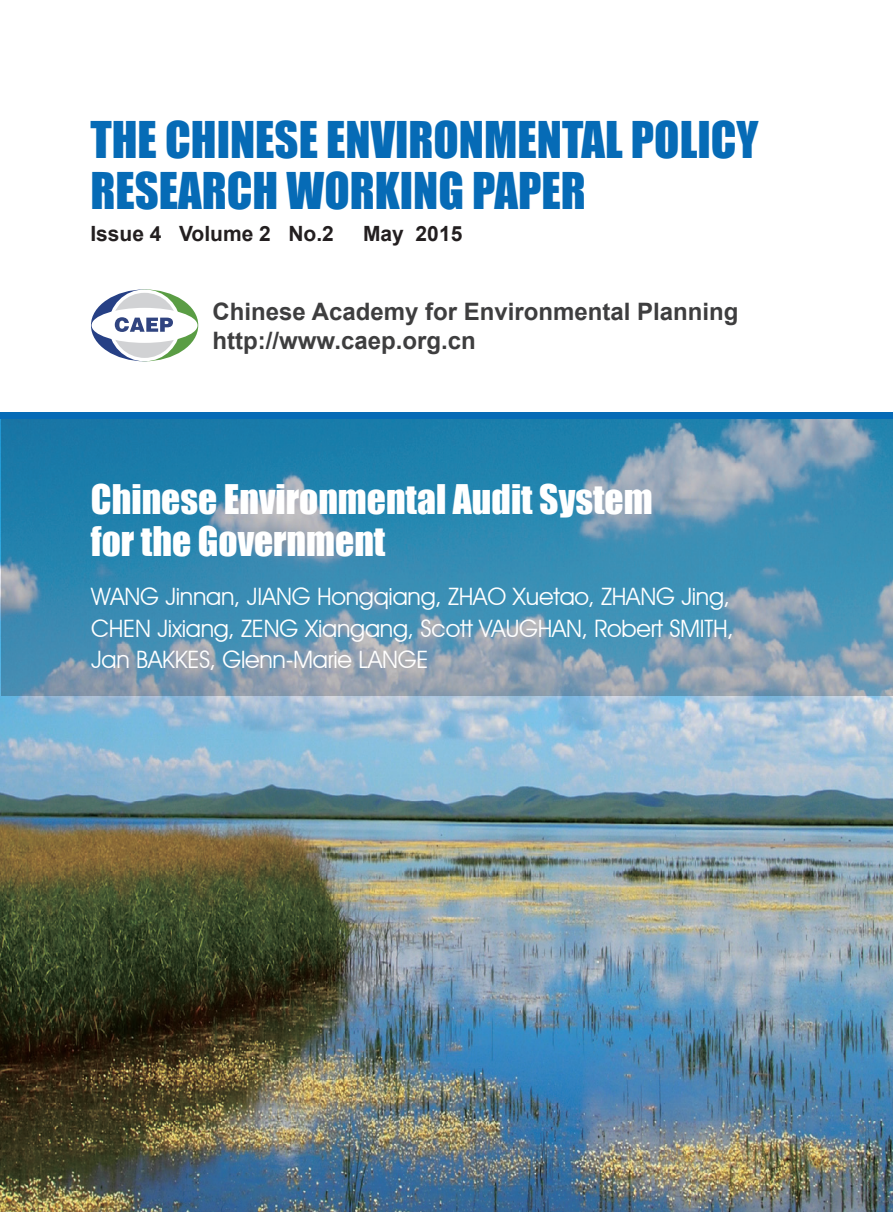
<style>
.page{position:relative;width:893px;height:1212px;background:#fff}
.page>*{position:absolute;margin:0;border:0;box-sizing:border-box;transform-origin:0 0}
.t1{font:46.5px "Impact";color:#066bb6}
.t2{font:37.5px "Impact";color:#fff}
.t3{font:24px "Avant Garde IT Cby BT";letter-spacing:-.01em;color:#fff}
.t4{font:700 24px "Arial";color:#3e3e3f}
.t5{font:700 21px "Arial";color:#231f20}
</style>
<div class="page">
<img style="left:0;top:419px;width:893px;height:793px">
<svg style="left:2px;top:419px;width:891px;height:276px;background:#4d90b1"></svg>
<svg style="left:91px;top:289px;width:107px;height:72px"></svg>
<div style="left:0;top:412px;width:893px;height:7px;background:#066bb6"></div>
<p class="t1" style="left:90px;top:104px;width:670px">THE CHINESE ENVIRONMENTAL POLICY</p>
<p class="t1" style="left:90px;top:155px;width:497px">RESEARCH WORKING PAPER</p>
<p class="t5" style="left:90px;top:220px;width:245px">Issue 4 Volume 2 No.2</p>
<p class="t5" style="left:363px;top:220px;width:101px">May 2015</p>
<p class="t4" style="left:213px;top:296px;width:527px">Chinese Academy for Environmental Planning</p>
<p class="t4" style="left:213px;top:325px;width:265px">http://www.caep.org.cn</p>
<p class="t2" style="left:91px;top:470px;width:563px">Chinese Environmental Audit System</p>
<p class="t2" style="left:91px;top:512px;width:296px">for the Government</p>
<p class="t3" style="left:91px;top:582px;width:641px">WANG Jinnan, JIANG Hongqiang, ZHAO Xuetao, ZHANG Jing,</p>
<p class="t3" style="left:91px;top:614px;width:644px">CHEN Jixiang, ZENG Xiangang, Scott VAUGHAN, Robert SMITH,</p>
<p class="t3" style="left:91px;top:645px;width:339px">Jan BAKKES, Glenn-Marie LANGE</p>
</div>
